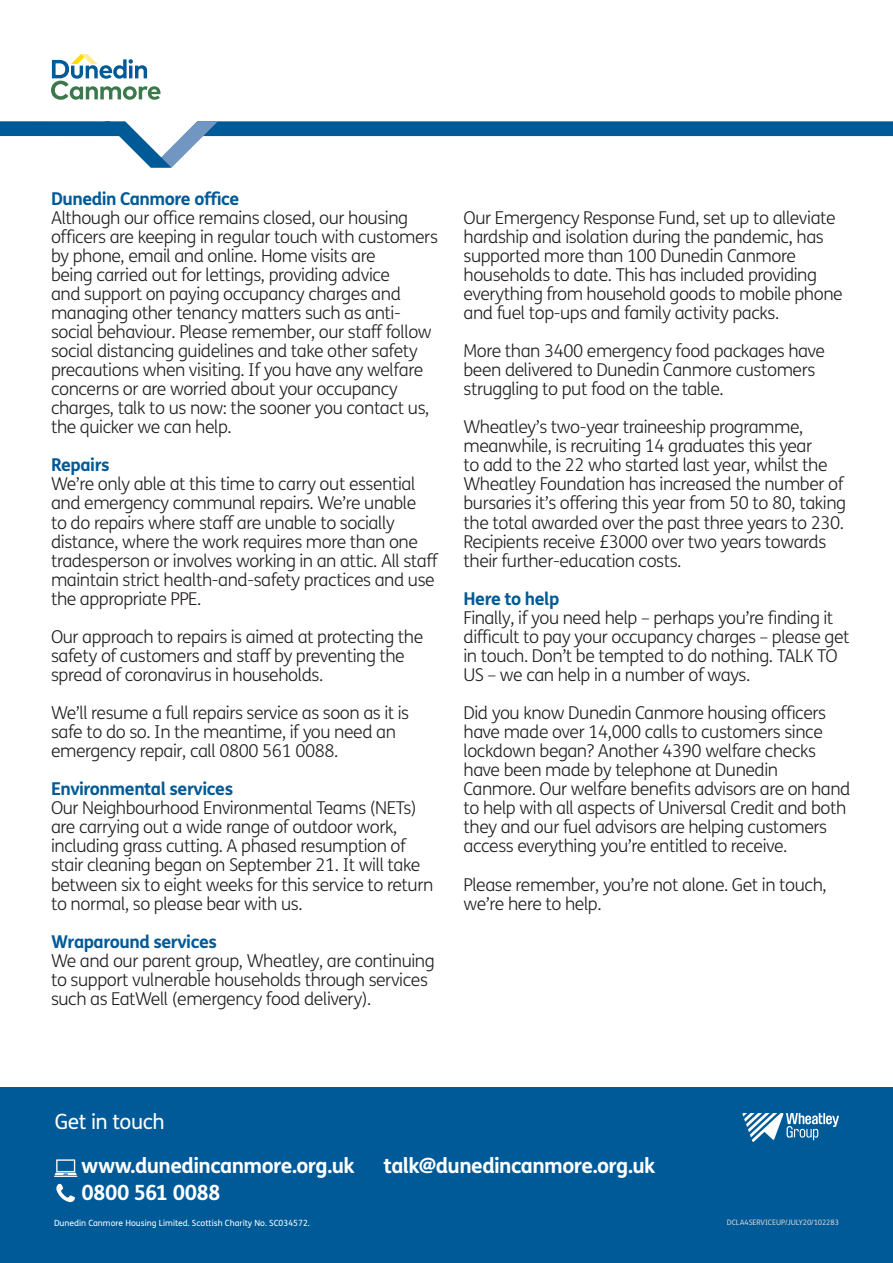
<style>
.page{position:relative;width:893px;height:1263px;background:#fff}
.page>*{position:absolute;margin:0;border:0;box-sizing:border-box;transform-origin:0 0}
._12_14_4-Regular{font:700 21px "FS Me";letter-spacing:-.03em;color:#fff}
._12_14_4-Regular-2{font:21px "FS Me";letter-spacing:-.025em;color:#fff}
.t1{font:300 17.7px/19px "FS Me";letter-spacing:-.025em;color:#231f20}
.t2{font:700 17.7px "FS Me";letter-spacing:-.025em;color:#005a97}
.t3{font:8.55px "FS Me";color:#fff}
._38_45-Bold{font:7.5px "FS Me";letter-spacing:-.01em;color:#d1d2d4}
</style>
<div class="page">
<div style="left:0;top:1087px;width:893px;height:176px;background:#005a97"></div>
<svg style="left:742px;top:1113px;width:97px;height:29px"></svg>
<svg style="left:56px;top:1183px;width:19px;height:19px"></svg>
<svg style="left:54px;top:1159px;width:23px;height:18px"></svg>
<svg style="left:0;top:121px;width:893px;height:47px"></svg>
<svg style="left:51px;top:54px;width:109px;height:46px"></svg>
<p class="t2" style="left:51px;top:187px;width:190px">Dunedin Canmore office</p>
<p class="t1" style="left:51px;top:208px;width:388px">Although our office remains closed, our housing officers are keeping in regular touch with customers by phone, email and online. Home visits are<br>being carried out for lettings, providing advice<br>and support on paying occupancy charges and managing other tenancy matters such as anti&shy;social behaviour. Please remember, our staff follow social distancing guidelines and take other safety precautions when visiting. If you have any welfare concerns or are worried about your occupancy charges, talk to us now: the sooner you contact us, the quicker we can help.</p>
<p class="t2" style="left:51px;top:454px;width:60px">Repairs</p>
<p class="t1" style="left:51px;top:475px;width:388px">We’re only able at this time to carry out essential and emergency communal repairs. We’re unable<br>to do repairs where staff are unable to socially distance, where the work requires more than one tradesperson or involves working in an attic. All staff maintain strict health-and-safety practices and use the appropriate PPE.</p>
<p class="t1" style="left:51px;top:628px;width:374px">Our approach to repairs is aimed at protecting the safety of customers and staff by preventing the spread of coronavirus in households.</p>
<p class="t1" style="left:51px;top:704px;width:360px">We’ll resume a full repairs service as soon as it is safe to do so. In the meantime, if you need an emergency repair, call 0800 561 0088.</p>
<p class="t2" style="left:51px;top:778px;width:184px">Environmental services</p>
<p class="t1" style="left:51px;top:799px;width:384px">Our Neighbourhood Environmental Teams (NETs) are carrying out a wide range of outdoor work, including grass cutting. A phased resumption of stair cleaning began on September 21. It will take between six to eight weeks for this service to return to normal, so please bear with us.</p>
<p class="t2" style="left:51px;top:930px;width:167px">Wraparound services</p>
<p class="t1" style="left:51px;top:951px;width:385px">We and our parent group, Wheatley, are continuing to support vulnerable households through services such as EatWell (emergency food delivery).</p>
<p class="t1" style="left:463px;top:208px;width:381px">Our Emergency Response Fund, set up to alleviate hardship and isolation during the pandemic, has supported more than 100 Dunedin Canmore households to date. This has included providing everything from household goods to mobile phone and fuel top-ups and family activity packs.</p>
<p class="t1" style="left:463px;top:342px;width:363px">More than 3400 emergency food packages have been delivered to Dunedin Canmore customers struggling to put food on the table.</p>
<p class="t1" style="left:463px;top:418px;width:384px">Wheatley’s two-year traineeship programme, meanwhile, is recruiting 14 graduates this year<br>to add to the 22 who started last year, whilst the Wheatley Foundation has increased the number of bursaries it’s offering this year from 50 to 80, taking the total awarded over the past three years to 230.<br>Recipients receive £3000 over two years towards their further-education costs.</p>
<p class="t2" style="left:463px;top:587px;width:97px">Here to help</p>
<p class="t1" style="left:463px;top:608px;width:388px">Finally, if you need help – perhaps you’re finding it difficult to pay your occupancy charges – please get in touch. Don’t be tempted to do nothing. TALK TO US – we can help in a number of ways.</p>
<p class="t1" style="left:463px;top:704px;width:388px">Did you know Dunedin Canmore housing officers have made over 14,000 calls to customers since lockdown began? Another 4390 welfare checks have been made by telephone at Dunedin Canmore. Our welfare benefits advisors are on hand to help with all aspects of Universal Credit and both they and our fuel advisors are helping customers access everything you’re entitled to receive.</p>
<p class="t1" style="left:463px;top:875px;width:365px">Please remember, you’re not alone. Get in touch, we’re here to help.</p>
<p class="_12_14_4-Regular-2" style="left:55px;top:1109px;width:112px">Get in touch</p>
<p class="_12_14_4-Regular" style="left:82px;top:1153px;width:274px">www.dunedincanmore.org.uk</p>
<p class="_12_14_4-Regular" style="left:384px;top:1153px;width:273px">talk@dunedincanmore.org.uk</p>
<p class="_12_14_4-Regular" style="left:82px;top:1180px;width:140px">0800 561 0088</p>
<p class="t3" style="left:54px;top:1218px;width:257px">Dunedin Canmore Housing Limited. Scottish Charity No. SC034572.</p>
<p class="_38_45-Bold" style="left:727px;top:1218px;width:114px">DCLA4SERVICEUP/JULY20/102283</p>
</div>
